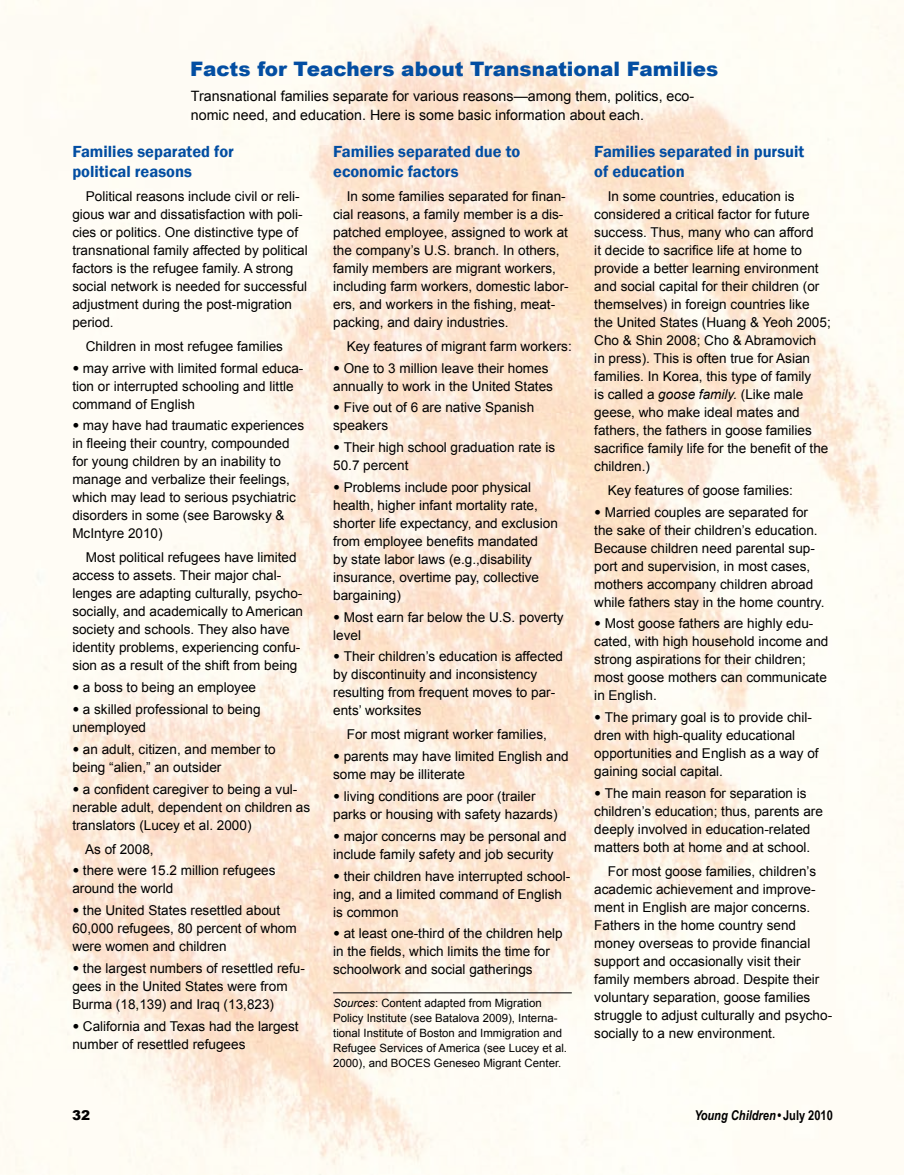
<style>
.page{position:relative;width:905px;height:1175px;background:#fff}
.page>*{position:absolute;margin:0;border:0;box-sizing:border-box;transform-origin:0 0}
.t1{font:900 19.95px "Arial";color:#034ea2}
.t2{font:600 16.5px/19.5px "Franklin Gothic";color:#034ea2}
.t3{font:14.25px/18.8px "Arial";color:#000}
.t4{font:13.5px/18px "Arial";color:#000}
.t5{font:italic 700 13.5px "Arial Narrow";color:#000}
.t6{font:900 13.5px "Arial";color:#000}
.t7{font:11.4px/15px "Arial";color:#000}
.s1{font-family:"Cheltenham"}
.s2{font-style:italic}
.s3{font-style:normal}
</style>
<div class="page">
<img style="left:0;top:0;width:903px;height:1174px">
<hr style="left:333px;top:992px;width:239px;height:1px;background:#000">
<h1 class="t1" style="left:190px;top:54px;width:529px">Facts for Teachers about Transnational Families</h1>
<p class="t3" style="left:191px;top:87px;width:505px">Transnational families separate for various reasons—among them, politics, eco&shy;nomic need, and education. Here is some basic information about each.</p>
<p class="t2" style="left:72px;top:142px;width:163px">Families separated for political reasons</p>
<p class="t4" style="left:72px;top:187px;width:237px;text-indent:14px">Political reasons include civil or reli&shy;gious war and dissatisfaction with poli&shy;cies or politics. One distinctive type of transnational family affected by political factors is the refugee family. A strong social network is needed for successful adjustment during the post-migration period.</p>
<p class="t4" style="left:86px;top:337px;width:199px">Children in most refugee families</p>
<p class="t4" style="left:72px;top:359px;width:232px"><span class="s1">•</span> may arrive with limited formal educa&shy;tion or interrupted schooling and little command of English</p>
<p class="t4" style="left:72px;top:417px;width:233px"><span class="s1">•</span> may have had traumatic experiences in fleeing their country, compounded for young children by an inability to manage and verbalize their feelings, which may lead to serious psychiatric disorders in some (see Barowsky &amp; McIntyre 2010)</p>
<p class="t4" style="left:72px;top:549px;width:232px;text-indent:14px">Most political refugees have limited access to assets. Their major chal&shy;lenges are adapting culturally, psycho&shy;socially, and academically to American society and schools. They also have identity problems, experiencing confu&shy;sion as a result of the shift from being</p>
<p class="t4" style="left:72px;top:678px;width:185px"><span class="s1">•</span> a boss to being an employee</p>
<p class="t4" style="left:72px;top:700px;width:190px"><span class="s1">•</span> a skilled professional to being unemployed</p>
<p class="t4" style="left:72px;top:740px;width:205px"><span class="s1">•</span> an adult, citizen, and member to being “alien,” an outsider</p>
<p class="t4" style="left:72px;top:780px;width:239px"><span class="s1">•</span> a confident caregiver to being a vul&shy;nerable adult, dependent on children as translators (Lucey et al. 2000)</p>
<p class="t4" style="left:85px;top:840px;width:70px">As of 2008,</p>
<p class="t4" style="left:72px;top:861px;width:205px"><span class="s1">•</span> there were 15.2 million refugees around the world</p>
<p class="t4" style="left:72px;top:901px;width:226px"><span class="s1">•</span> the United States resettled about<br>60,000 refugees, 80 percent of whom were women and children</p>
<p class="t4" style="left:72px;top:959px;width:234px"><span class="s1">•</span> the largest numbers of resettled refu&shy;gees in the United States were from<br>Burma (18,139) and Iraq (13,823)</p>
<p class="t4" style="left:72px;top:1017px;width:228px"><span class="s1">•</span> California and Texas had the largest number of resettled refugees</p>
<p class="t2" style="left:333px;top:142px;width:189px">Families separated due to economic factors</p>
<p class="t4" style="left:333px;top:187px;width:237px;text-indent:14px">In some families separated for finan&shy;cial reasons, a family member is a dis&shy;patched employee, assigned to work at the company’s U.S. branch. In others, family members are migrant workers, including farm workers, domestic labor&shy;ers, and workers in the fishing, meat&shy;packing, and dairy industries.</p>
<p class="t4" style="left:347px;top:337px;width:226px">Key features of migrant farm workers:</p>
<p class="t4" style="left:333px;top:359px;width:221px"><span class="s1">•</span> One to 3 million leave their homes annually to work in the United States</p>
<p class="t4" style="left:333px;top:399px;width:202px"><span class="s1">•</span> Five out of 6 are native Spanish speakers</p>
<p class="t4" style="left:333px;top:438px;width:223px"><span class="s1">•</span> Their high school graduation rate is<br>50.7 percent</p>
<p class="t4" style="left:333px;top:478px;width:226px"><span class="s1">•</span> Problems include poor physical health, higher infant mortality rate, shorter life expectancy, and exclusion from employee benefits mandated<br>by state labor laws (e.g.,disability insurance, overtime pay, collective bargaining)</p>
<p class="t4" style="left:333px;top:608px;width:232px"><span class="s1">•</span> Most earn far below the U.S. poverty level</p>
<p class="t4" style="left:333px;top:648px;width:231px"><span class="s1">•</span> Their children’s education is affected by discontinuity and inconsistency resulting from frequent moves to par&shy;ents’ worksites</p>
<p class="t4" style="left:347px;top:726px;width:202px">For most migrant worker families,</p>
<p class="t4" style="left:333px;top:747px;width:237px"><span class="s1">•</span> parents may have limited English and some may be illiterate</p>
<p class="t4" style="left:333px;top:787px;width:226px"><span class="s1">•</span> living conditions are poor (trailer parks or housing with safety hazards)</p>
<p class="t4" style="left:333px;top:827px;width:235px"><span class="s1">•</span> major concerns may be personal and include family safety and job security</p>
<p class="t4" style="left:333px;top:867px;width:239px"><span class="s1">•</span> their children have interrupted school&shy;ing, and a limited command of English is common</p>
<p class="t4" style="left:333px;top:924px;width:231px"><span class="s1">•</span> at least one-third of the children help in the fields, which limits the time for schoolwork and social gatherings</p>
<p class="t7" style="left:333px;top:995px;width:235px"><span class="s2">Sources</span>: Content adapted from Migration Policy Institute (see Batalova 2009), Interna&shy;tional Institute of Boston and Immigration and Refugee Services of America (see Lucey et al.<br>2000), and BOCES Geneseo Migrant Center.</p>
<p class="t2" style="left:594px;top:142px;width:211px">Families separated in pursuit of education</p>
<p class="t4" style="left:594px;top:187px;width:238px;text-indent:14px">In some countries, education is considered a critical factor for future success. Thus, many who can afford<br>it decide to sacrifice life at home to provide a better learning environment and social capital for their children (or themselves) in foreign countries like the United States (Huang &amp; Yeoh 2005; Cho &amp; Shin 2008; Cho &amp; Abramovich<br>in press). This is often true for Asian families. In Korea, this type of family<br>is called a <span class="s2">goose family.</span> (Like male geese, who make ideal mates and fathers, the fathers in goose families sacrifice family life for the benefit of the children.)</p>
<p class="t4" style="left:608px;top:481px;width:187px">Key features of goose families:</p>
<p class="t4" style="left:594px;top:503px;width:231px"><span class="s1">•</span> Married couples are separated for the sake of their children’s education.<br>Because children need parental sup&shy;port and supervision, in most cases, mothers accompany children abroad while fathers stay in the home country.</p>
<p class="t4" style="left:594px;top:615px;width:236px"><span class="s1">•</span> Most goose fathers are highly edu&shy;cated, with high household income and strong aspirations for their children; most goose mothers can communicate in English.</p>
<p class="t4" style="left:594px;top:708px;width:226px"><span class="s1">•</span> The primary goal is to provide chil&shy;dren with high-quality educational opportunities and English as a way of gaining social capital.</p>
<p class="t4" style="left:594px;top:784px;width:230px"><span class="s1">•</span> The main reason for separation is children’s education; thus, parents are deeply involved in education-related matters both at home and at school.</p>
<p class="t4" style="left:594px;top:862px;width:239px;text-indent:14px">For most goose families, children’s academic achievement and improve&shy;ment in English are major concerns.<br>Fathers in the home country send money overseas to provide financial support and occasionally visit their family members abroad. Despite their voluntary separation, goose families struggle to adjust culturally and psycho&shy;socially to a new environment.</p>
<p class="t6" style="left:72px;top:1105px;width:20px">32</p>
<p class="t5" style="left:694px;top:1105px;width:140px">Young Children <span class="s3">• July 2010</span></p>
</div>
